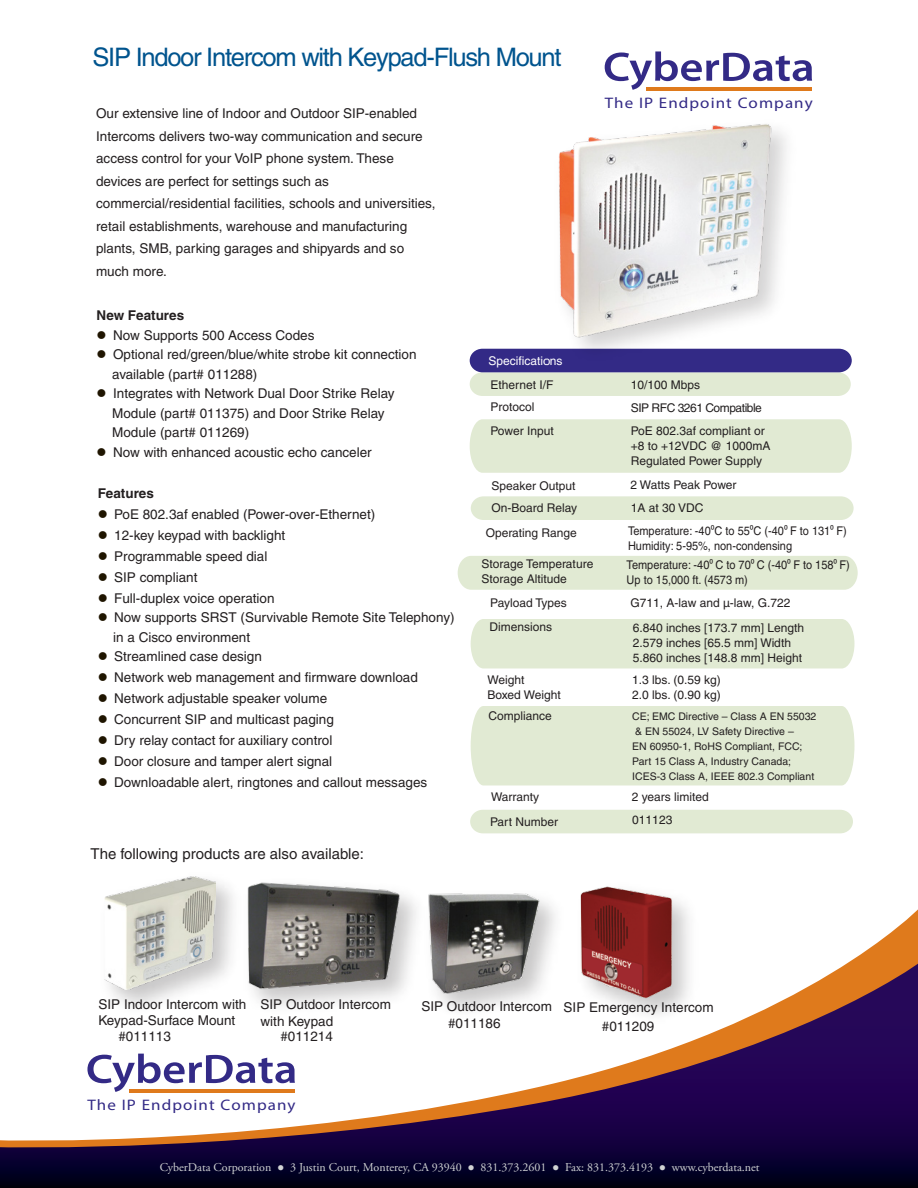
<style>
.page{position:relative;width:918px;height:1188px;background:#fff}
.page>*{position:absolute;margin:0;border:0;box-sizing:border-box;transform-origin:0 0}
.t1{font:25.5px "Helvetica";letter-spacing:-.05em;color:#00548e}
.t2{font:15.3px "Myriad Pro";letter-spacing:.065em;color:#332a86;scale:1.11 1}
.t3{font:15px "Helvetica";color:#231f20}
.t4{font:13.5px/22.5px "Helvetica";color:#231f20}
.t5{font:700 13.5px "Helvetica";color:#231f20}
.t6{font:12px/15px "Helvetica";color:#231f20}
.t7{font:12px/15px "Helvetica";color:#231f20;scale:.91 1}
.t8{font:12px "Adobe Garamond Pro";color:#d1d3d4}
.t9{font:12px "Helvetica";letter-spacing:-.04em;color:#221f1f}
.t10{font:12px "Helvetica";color:#fff}
.t11{font:10.5px/15px "Helvetica";color:#231f20}
.s1{color:#1f1500}
.s2{font-family:"Myriad Pro"}
</style>
<div class="page">
<div style="left:471px;top:706px;width:383px;height:79px;background:#e1ead3"></div>
<img style="left:250px;top:882px;width:151px;height:27px">
<div style="left:470px;top:419px;width:382px;height:54px;background:#e1ead3"></div>
<div style="left:471px;top:619px;width:383px;height:49px;background:#e1ead3"></div>
<svg style="left:470px;top:349px;width:382px;height:47px;background:#b0b3be"></svg>
<div style="left:471px;top:496px;width:383px;height:24px;background:#e1ead3"></div>
<div style="left:470px;top:810px;width:383px;height:23px;background:#e1ead3"></div>
<img style="left:547px;top:131px;width:257px;height:238px">
<img style="left:553px;top:124px;width:223px;height:219px">
<div style="left:458px;top:556px;width:400px;height:34px;background:#e1ead3"></div>
<svg style="left:250px;top:909px;width:668px;height:55px"></svg>
<svg style="left:0;top:964px;width:918px;height:224px"></svg>
<svg style="left:87px;top:1054px;width:208px;height:38px"></svg>
<hr style="left:129px;top:1089px;width:166px;height:4px;background:#df7a1c">
<svg style="left:605px;top:51px;width:207px;height:39px"></svg>
<hr style="left:647px;top:87px;width:165px;height:4px;background:#df7a1c">
<img style="left:569px;top:900px;width:135px;height:132px">
<img style="left:579px;top:886px;width:94px;height:114px">
<img style="left:416px;top:899px;width:156px;height:127px">
<img style="left:427px;top:893px;width:114px;height:102px">
<img style="left:92px;top:883px;width:158px;height:140px">
<img style="left:105px;top:876px;width:111px;height:113px">
<h1 class="t1" style="left:92px;top:42px;width:471px">SIP Indoor Intercom with Keypad-Flush Mount</h1>
<p class="t4" style="left:96px;top:102px;width:341px">Our extensive line of Indoor and Outdoor SIP-enabled Intercoms delivers two-way communication and secure access control for your VoIP phone system. These devices are perfect for settings such as commercial/residential facilities, schools and universities, retail establishments, warehouse and manufacturing plants, SMB, parking garages and shipyards and so much more.</p>
<p class="t5" style="left:97px;top:307px;width:89px">New Features</p>
<p class="t4" style="left:97px;top:324px;width:219px"><span class="s1">●</span> Now Supports 500 Access Codes</p>
<p class="t4" style="left:112px;top:345px;width:306px;line-height:19.5px;text-indent:-15px"><span class="s1">●</span> Optional red/green/blue/white strobe kit connection available (part# 011288)</p>
<p class="t4" style="left:112px;top:384px;width:284px;line-height:19.5px;text-indent:-15px"><span class="s1">●</span> Integrates with Network Dual Door Strike Relay<br>Module (part# 011375) and Door Strike Relay<br>Module (part# 011269)</p>
<p class="t4" style="left:97px;top:441px;width:277px"><span class="s1">●</span> Now with enhanced acoustic echo canceler</p>
<p class="t5" style="left:98px;top:485px;width:58px">Features</p>
<p class="t4" style="left:98px;top:503px;width:279px"><span class="s1">●</span> PoE 802.3af enabled (Power-over-Ethernet)</p>
<p class="t4" style="left:98px;top:524px;width:189px"><span class="s1">●</span> 12-key keypad with backlight</p>
<p class="t4" style="left:98px;top:545px;width:171px"><span class="s1">●</span> Programmable speed dial</p>
<p class="t4" style="left:98px;top:566px;width:101px"><span class="s1">●</span> SIP compliant</p>
<p class="t4" style="left:98px;top:587px;width:178px"><span class="s1">●</span> Full-duplex voice operation</p>
<p class="t4" style="left:113px;top:608px;width:343px;line-height:19.5px;text-indent:-15px"><span class="s1">●</span> Now supports SRST (Survivable Remote Site Telephony) in a Cisco environment</p>
<p class="t4" style="left:98px;top:645px;width:166px"><span class="s1">●</span> Streamlined case design</p>
<p class="t4" style="left:98px;top:666px;width:322px"><span class="s1">●</span> Network web management and firmware download</p>
<p class="t4" style="left:98px;top:687px;width:231px"><span class="s1">●</span> Network adjustable speaker volume</p>
<p class="t4" style="left:98px;top:708px;width:238px"><span class="s1">●</span> Concurrent SIP and multicast paging</p>
<p class="t4" style="left:98px;top:729px;width:236px"><span class="s1">●</span> Dry relay contact for auxiliary control</p>
<p class="t4" style="left:98px;top:750px;width:236px"><span class="s1">●</span> Door closure and tamper alert signal</p>
<p class="t4" style="left:98px;top:771px;width:331px"><span class="s1">●</span> Downloadable alert, ringtones and callout messages</p>
<p class="t3" style="left:91px;top:845px;width:275px">The following products are also available:</p>
<p class="t2" style="left:605px;top:94px;width:189px">The IP Endpoint Company</p>
<p class="t10" style="left:488px;top:354px;width:76px">Specifications</p>
<p class="t6" style="left:491px;top:377px;width:64px">Ethernet I/F</p>
<p class="t6" style="left:631px;top:377px;width:71px">10/100 Mbps</p>
<p class="t6" style="left:491px;top:400px;width:46px">Protocol</p>
<p class="t9" style="left:631px;top:401px;width:133px">SIP RFC 3261 Compatible</p>
<p class="t6" style="left:491px;top:423px;width:65px">Power Input</p>
<p class="t6" style="left:631px;top:423px;width:141px">PoE 802.3af compliant or +8 to +12VDC @ 1000mA<br>Regulated Power Supply</p>
<p class="t6" style="left:492px;top:479px;width:85px">Speaker Output</p>
<p class="t6" style="left:630px;top:477px;width:108px">2 Watts Peak Power</p>
<p class="t6" style="left:492px;top:501px;width:87px">On-Board Relay</p>
<p class="t6" style="left:631px;top:501px;width:74px">1A at 30 VDC</p>
<p class="t7" style="left:628px;top:524px;width:242px">Temperature: -40<span class="s2">0</span>C to 55<span class="s2">0</span>C (-40<span class="s2">0</span> F to 131<span class="s2">0</span> F)<br>Humidity: 5-95%, non-condensing</p>
<p class="t6" style="left:486px;top:525px;width:93px">Operating Range</p>
<p class="t6" style="left:482px;top:556px;width:113px">Storage Temperature<br>Storage Altitude</p>
<p class="t7" style="left:627px;top:557px;width:247px">Temperature: -40<span class="s2">0</span> C to 70<span class="s2">0</span> C (-40<span class="s2">0</span> F to 158<span class="s2">0</span> F)<br>Up to 15,000 ft. (4573 m)</p>
<p class="t6" style="left:490px;top:595px;width:78px">Payload Types</p>
<p class="t6" style="left:631px;top:595px;width:161px">G711, A-law and µ-law, G.722</p>
<p class="t6" style="left:489px;top:620px;width:64px">Dimensions</p>
<p class="t6" style="left:488px;top:672px;width:75px">Weight<br>Boxed Weight</p>
<p class="t6" style="left:633px;top:620px;width:173px">6.840 inches [173.7 mm] Length<br>2.579 inches [65.5 mm] Width<br>5.860 inches [148.8 mm] Height</p>
<p class="t6" style="left:632px;top:672px;width:90px">1.3 lbs. (0.59 kg)<br>2.0 lbs. (0.90 kg)</p>
<p class="t6" style="left:488px;top:708px;width:65px">Compliance</p>
<p class="t11" style="left:632px;top:709px;width:186px">CE; EMC Directive – Class A EN 55032 &amp; EN 55024, LV Safety Directive –<br>EN 60950-1, RoHS Compliant, FCC; Part 15 Class A, Industry Canada; ICES-3 Class A, IEEE 802.3 Compliant</p>
<p class="t6" style="left:491px;top:790px;width:50px">Warranty</p>
<p class="t6" style="left:632px;top:790px;width:79px">2 years limited</p>
<p class="t6" style="left:490px;top:815px;width:70px">Part Number</p>
<p class="t6" style="left:632px;top:812px;width:42px">011123</p>
<p class="t4" style="left:99px;top:995px;width:149px;line-height:16.5px">SIP Indoor Intercom with<br>Keypad-Surface Mount</p>
<p class="t4" style="left:118px;top:1025px;width:54px">#011113</p>
<p class="t4" style="left:261px;top:996px;width:132px;line-height:16.5px">SIP Outdoor Intercom with Keypad</p>
<p class="t4" style="left:280px;top:1025px;width:54px">#011214</p>
<p class="t2" style="left:87px;top:1096px;width:189px">The IP Endpoint Company</p>
<p class="t4" style="left:448px;top:1000px;width:267px;line-height:15.6px;text-indent:-27px">SIP Outdoor Intercom SIP Emergency Intercom #011186</p>
<p class="t4" style="left:602px;top:1015px;width:54px">#011209</p>
<p class="t8" style="left:160px;top:1160px;width:601px">CyberData Corporation ● 3 Justin Court, Monterey, CA 93940 ● 831.373.2601 ● Fax: 831.373.4193 ● www.cyberdata.net</p>
</div>
